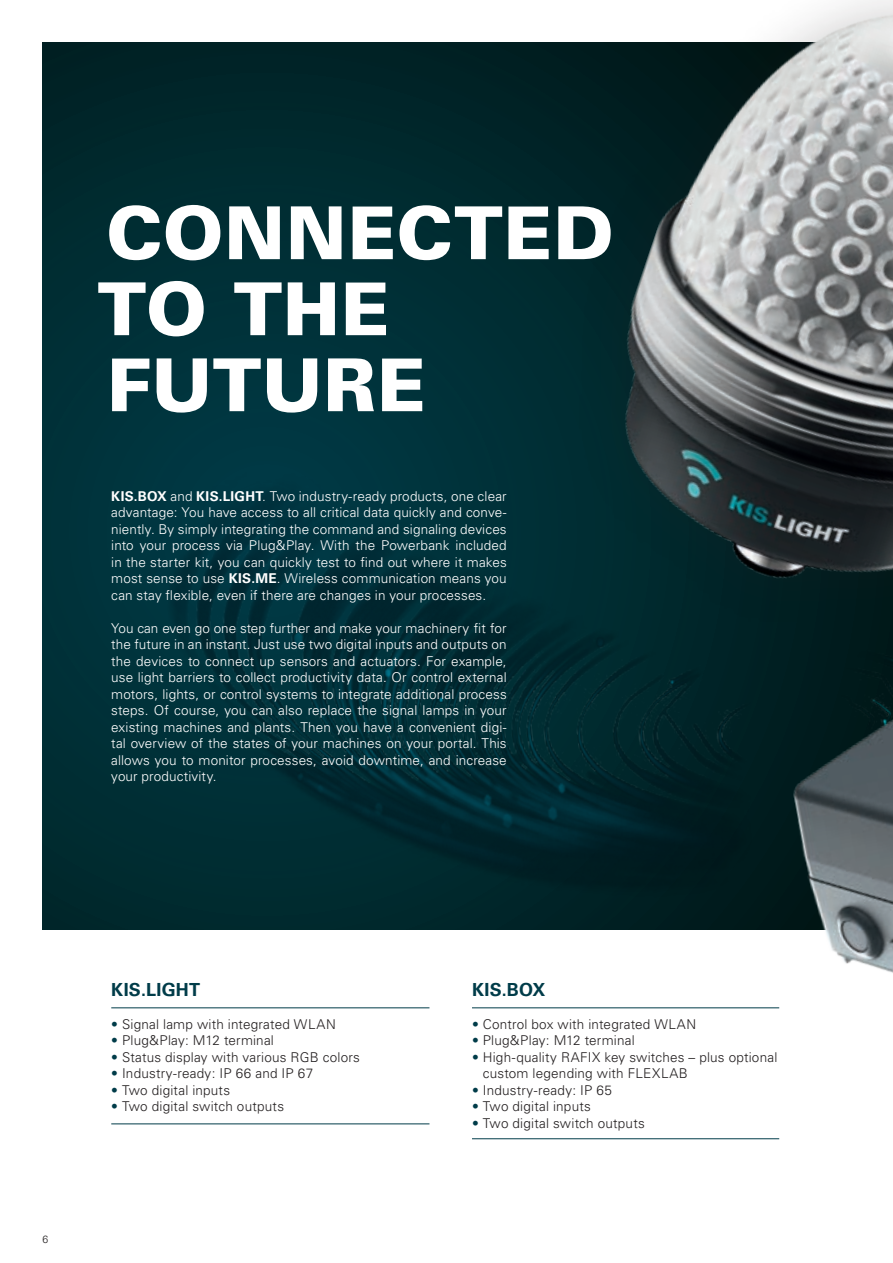
<style>
.page{position:relative;width:893px;height:1263px;background:#fff}
.page>*{position:absolute;margin:0;border:0;box-sizing:border-box;transform-origin:0 0}
.Headline_größe_varia{font:900 73.05px/76.1px "Univers LT Std";letter-spacing:.01em;color:#fff}
.Fließtext{font:700 18px "Univers LT Std";letter-spacing:.015em;color:#003c49}
.Fließtext-2{font:300 13.5px/16.5px "Univers LT Std";letter-spacing:.01em;color:#fff;text-align:justify}
.Fließtext-3{font:300 13.5px/16.5px "Univers LT Std";letter-spacing:.015em;color:#231f20}
.t1{font:300 10.5px "Univers LT Std";color:#231f20}
.s1{font-weight:700}
.s2{color:#003c49}
</style>
<div class="page">
<img style="left:43px;top:43px;width:683px;height:887px">
<img style="left:456px;top:0;width:437px;height:679px">
<img style="left:726px;top:631px;width:167px;height:509px">
<hr style="left:111px;top:1007px;width:318px;height:1px;background:#003c49">
<hr style="left:472px;top:1007px;width:307px;height:1px;background:#003c49">
<hr style="left:111px;top:1123px;width:318px;height:1px;background:#003c49">
<hr style="left:472px;top:1138px;width:307px;height:1px;background:#003c49">
<p class="Headline_größe_varia" style="left:98px;top:194px;width:518px">CONNECTED<br>TO THE<br>FUTURE</p>
<p class="Fließtext-2" style="left:111px;top:488px;width:397px"><span class="s1">KIS.BOX</span> and <span class="s1">KIS.LIGHT</span>. Two industry-ready products, one clear advantage: You have access to all critical data quickly and conve&shy;niently. By simply integrating the command and signaling devices into your process via Plug&amp;Play. With the Powerbank included in the starter kit, you can quickly test to find out where it makes most sense to use <span class="s1">KIS.ME</span>. Wireless communication means you can stay flexible, even if there are changes in your processes.</p>
<p class="Fließtext-2" style="left:111px;top:620px;width:397px">You can even go one step further and make your machinery fit for the future in an instant. Just use two digital inputs and outputs on the devices to connect up sensors and actuators. For example, use light barriers to collect productivity data. Or control external motors, lights, or control systems to integrate additional process steps. Of course, you can also replace the signal lamps in your existing machines and plants. Then you have a convenient digi&shy;tal overview of the states of your machines on your portal. This allows you to monitor processes, avoid downtime, and increase your productivity.</p>
<p class="t1" style="left:43px;top:1233px;width:7px">6</p>
<p class="Fließtext" style="left:111px;top:979px;width:90px">KIS.LIGHT</p>
<p class="Fließtext-3" style="left:111px;top:1016px;width:226px"><span class="s2">•</span> Signal lamp with integrated WLAN</p>
<p class="Fließtext-3" style="left:111px;top:1032px;width:164px"><span class="s2">•</span> Plug&amp;Play: M12 terminal</p>
<p class="Fließtext-3" style="left:111px;top:1049px;width:250px"><span class="s2">•</span> Status display with various RGB colors</p>
<p class="Fließtext-3" style="left:111px;top:1065px;width:203px"><span class="s2">•</span> Industry-ready: IP 66 and IP 67</p>
<p class="Fließtext-3" style="left:111px;top:1082px;width:120px"><span class="s2">•</span> Two digital inputs</p>
<p class="Fließtext-3" style="left:111px;top:1098px;width:174px"><span class="s2">•</span> Two digital switch outputs</p>
<p class="Fließtext" style="left:472px;top:979px;width:75px">KIS.BOX</p>
<p class="Fließtext-3" style="left:472px;top:1016px;width:226px"><span class="s2">•</span> Control box with integrated WLAN</p>
<p class="Fließtext-3" style="left:472px;top:1032px;width:164px"><span class="s2">•</span> Plug&amp;Play: M12 terminal</p>
<p class="Fließtext-3" style="left:483px;top:1049px;width:296px;text-indent:-11px"><span class="s2">•</span> High-quality RAFIX key switches – plus optional custom legending with FLEXLAB</p>
<p class="Fließtext-3" style="left:472px;top:1082px;width:142px"><span class="s2">•</span> Industry-ready: IP 65</p>
<p class="Fließtext-3" style="left:472px;top:1098px;width:120px"><span class="s2">•</span> Two digital inputs</p>
<p class="Fließtext-3" style="left:472px;top:1115px;width:174px"><span class="s2">•</span> Two digital switch outputs</p>
</div>
